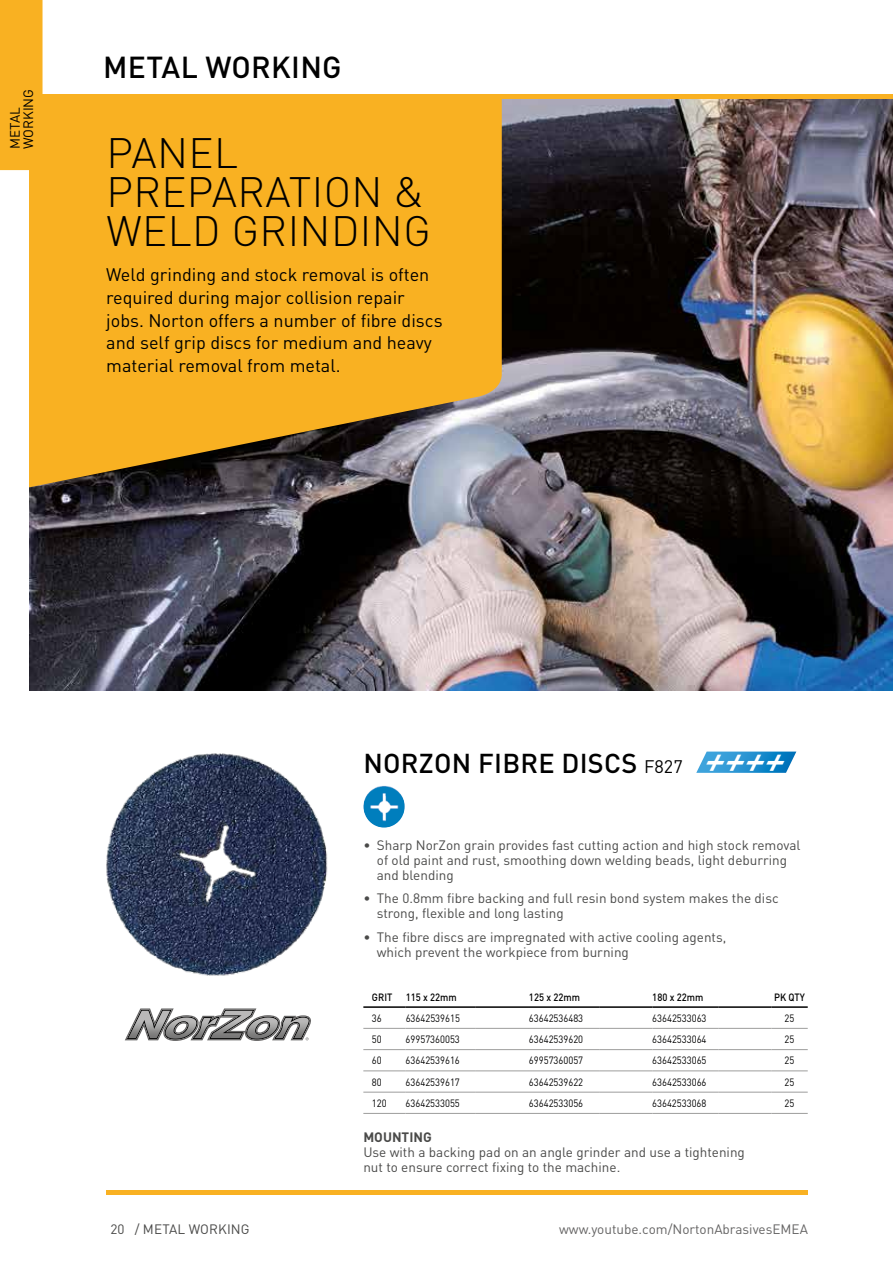
<style>
.page{position:relative;width:893px;height:1263px;background:#fff}
.page>*{position:absolute;margin:0;border:0;box-sizing:border-box;transform-origin:0 0}
.t1{font:300 42px/39px "DIN Pro";letter-spacing:.01em;color:#000}
.t2{font:italic 500 37.65px "DIN Pro";color:#fff}
.t3{font:500 30px "DIN Pro";letter-spacing:.01em;color:#000}
.t4{font:500 27px "DIN Pro";letter-spacing:.01em;color:#000}
.t5{font:18px/22.5px "DIN Pro";color:#000}
.t6{font:13.5px/15px "DIN Pro";color:#4a4a49}
.t7{font:13.5px "DIN Pro";color:#646363}
.t8{font:13.5px/13.5px "DIN Pro";color:#000}
.t9{font:700 13.5px "DIN Pro";color:#4a4a49}
.t10{font:10.5px "DIN Pro";color:#000;scale:.9 1}
.t11{font:500 10.5px "DIN Pro";color:#000;scale:.9 1}
.s1{font-weight:400;font-size:18px}
</style>
<div class="page">
<hr style="left:106px;top:1191px;width:702px;height:4px;background:#f9b122">
<img style="left:30px;top:99px;width:863px;height:592px">
<svg style="left:30px;top:99px;width:472px;height:392px;background:#e4a52a"></svg>
<hr style="left:43px;top:95px;width:850px;height:4px;background:#f9b122">
<hr style="left:363px;top:1006px;width:43px;height:2px;background:#000">
<hr style="left:406px;top:1006px;width:70px;height:2px;background:#000">
<hr style="left:476px;top:1006px;width:53px;height:2px;background:#000">
<hr style="left:529px;top:1006px;width:70px;height:2px;background:#000">
<hr style="left:599px;top:1006px;width:53px;height:2px;background:#000">
<hr style="left:652px;top:1006px;width:66px;height:2px;background:#000">
<hr style="left:718px;top:1006px;width:53px;height:2px;background:#000">
<hr style="left:771px;top:1006px;width:37px;height:2px;background:#000">
<hr style="left:363px;top:1028px;width:43px;height:1px;background:#9d9d9c">
<hr style="left:406px;top:1028px;width:70px;height:1px;background:#9d9d9c">
<hr style="left:476px;top:1028px;width:53px;height:1px;background:#9d9d9c">
<hr style="left:529px;top:1028px;width:70px;height:1px;background:#9d9d9c">
<hr style="left:599px;top:1028px;width:53px;height:1px;background:#9d9d9c">
<hr style="left:652px;top:1028px;width:66px;height:1px;background:#9d9d9c">
<hr style="left:718px;top:1028px;width:53px;height:1px;background:#9d9d9c">
<hr style="left:771px;top:1028px;width:37px;height:1px;background:#9d9d9c">
<hr style="left:363px;top:1049px;width:43px;height:1px;background:#9d9d9c">
<hr style="left:406px;top:1049px;width:70px;height:1px;background:#9d9d9c">
<hr style="left:476px;top:1049px;width:53px;height:1px;background:#9d9d9c">
<hr style="left:529px;top:1049px;width:70px;height:1px;background:#9d9d9c">
<hr style="left:599px;top:1049px;width:53px;height:1px;background:#9d9d9c">
<hr style="left:652px;top:1049px;width:66px;height:1px;background:#9d9d9c">
<hr style="left:718px;top:1049px;width:53px;height:1px;background:#9d9d9c">
<hr style="left:771px;top:1049px;width:37px;height:1px;background:#9d9d9c">
<hr style="left:363px;top:1070px;width:43px;height:1px;background:#9d9d9c">
<hr style="left:406px;top:1070px;width:70px;height:1px;background:#9d9d9c">
<hr style="left:476px;top:1070px;width:53px;height:1px;background:#9d9d9c">
<hr style="left:529px;top:1070px;width:70px;height:1px;background:#9d9d9c">
<hr style="left:599px;top:1070px;width:53px;height:1px;background:#9d9d9c">
<hr style="left:652px;top:1070px;width:66px;height:1px;background:#9d9d9c">
<hr style="left:718px;top:1070px;width:53px;height:1px;background:#9d9d9c">
<hr style="left:771px;top:1070px;width:37px;height:1px;background:#9d9d9c">
<hr style="left:363px;top:1092px;width:43px;height:1px;background:#9d9d9c">
<hr style="left:406px;top:1092px;width:70px;height:1px;background:#9d9d9c">
<hr style="left:476px;top:1092px;width:53px;height:1px;background:#9d9d9c">
<hr style="left:529px;top:1092px;width:70px;height:1px;background:#9d9d9c">
<hr style="left:599px;top:1092px;width:53px;height:1px;background:#9d9d9c">
<hr style="left:652px;top:1092px;width:66px;height:1px;background:#9d9d9c">
<hr style="left:718px;top:1092px;width:53px;height:1px;background:#9d9d9c">
<hr style="left:771px;top:1092px;width:37px;height:1px;background:#9d9d9c">
<hr style="left:363px;top:1113px;width:43px;height:1px;background:#9d9d9c">
<hr style="left:406px;top:1113px;width:70px;height:1px;background:#9d9d9c">
<hr style="left:476px;top:1113px;width:53px;height:1px;background:#9d9d9c">
<hr style="left:529px;top:1113px;width:70px;height:1px;background:#9d9d9c">
<hr style="left:599px;top:1113px;width:53px;height:1px;background:#9d9d9c">
<hr style="left:652px;top:1113px;width:66px;height:1px;background:#9d9d9c">
<hr style="left:718px;top:1113px;width:53px;height:1px;background:#9d9d9c">
<hr style="left:771px;top:1113px;width:37px;height:1px;background:#9d9d9c">
<img style="left:363px;top:786px;width:42px;height:42px">
<img style="left:106px;top:753px;width:222px;height:223px">
<svg style="left:696px;top:751px;width:100px;height:22px;background:#3e9ed5"></svg>
<svg style="left:125px;top:1008px;width:186px;height:33px"></svg>
<div style="left:0;top:0;width:43px;height:170px;background:#f9b122"></div>
<p class="t8" style="left:8px;top:149px;width:62px;rotate:-90deg">METAL<br>WORKING</p>
<h3 class="t3" style="left:103px;top:46px;width:240px">METAL WORKING</h3>
<h1 class="t1" style="left:107px;top:132px;width:326px">PANEL<br>PREPARATION &amp;<br>WELD GRINDING</h1>
<h3 class="t5" style="left:106px;top:263px;width:338px">Weld grinding and stock removal is often required during major collision repair jobs. Norton offers a number of fibre discs and self grip discs for medium and heavy material removal from metal.</h3>
<h3 class="t4" style="left:363px;top:745px;width:321px">NORZON FIBRE DISCS <span class="s1">F827</span></h3>
<h2 class="t2" style="left:700px;top:733px;width:105px">++++</h2>
<p class="t6" style="left:377px;top:837px;width:425px;text-indent:-14px">• Sharp NorZon grain provides fast cutting action and high stock removal of old paint and rust, smoothing down welding beads, light deburring and blending</p>
<p class="t6" style="left:377px;top:890px;width:403px;text-indent:-14px">• The 0.8mm fibre backing and full resin bond system makes the disc strong, flexible and long lasting</p>
<p class="t6" style="left:377px;top:929px;width:351px;text-indent:-14px">• The fibre discs are impregnated with active cooling agents, which prevent the workpiece from burning</p>
<p class="t11" style="left:372px;top:990px;width:96px">GRIT 115 x 22mm</p>
<p class="t11" style="left:529px;top:990px;width:58px">125 x 22mm</p>
<p class="t11" style="left:652px;top:990px;width:58px">180 x 22mm</p>
<p class="t11" style="left:774px;top:990px;width:36px">PK QTY</p>
<p class="t10" style="left:372px;top:1011px;width:12px">36</p>
<p class="t10" style="left:406px;top:1011px;width:62px">63642539615</p>
<p class="t10" style="left:529px;top:1011px;width:62px">63642536483</p>
<p class="t10" style="left:652px;top:1011px;width:62px">63642533063</p>
<p class="t10" style="left:785px;top:1011px;width:12px">25</p>
<p class="t10" style="left:372px;top:1032px;width:12px">50</p>
<p class="t10" style="left:406px;top:1032px;width:62px">69957360053</p>
<p class="t10" style="left:529px;top:1032px;width:62px">63642539620</p>
<p class="t10" style="left:652px;top:1032px;width:62px">63642533064</p>
<p class="t10" style="left:785px;top:1032px;width:12px">25</p>
<p class="t10" style="left:372px;top:1053px;width:12px">60</p>
<p class="t10" style="left:406px;top:1053px;width:62px">63642539616</p>
<p class="t10" style="left:529px;top:1053px;width:62px">69957360057</p>
<p class="t10" style="left:652px;top:1053px;width:62px">63642533065</p>
<p class="t10" style="left:785px;top:1053px;width:12px">25</p>
<p class="t10" style="left:372px;top:1074px;width:12px">80</p>
<p class="t10" style="left:406px;top:1074px;width:62px">63642539617</p>
<p class="t10" style="left:529px;top:1074px;width:62px">63642539622</p>
<p class="t10" style="left:652px;top:1074px;width:62px">63642533066</p>
<p class="t10" style="left:785px;top:1074px;width:12px">25</p>
<p class="t10" style="left:372px;top:1096px;width:18px">120</p>
<p class="t10" style="left:406px;top:1096px;width:62px">63642533055</p>
<p class="t10" style="left:529px;top:1096px;width:62px">63642533056</p>
<p class="t10" style="left:652px;top:1096px;width:62px">63642533068</p>
<p class="t10" style="left:784px;top:1096px;width:12px">25</p>
<p class="t9" style="left:363px;top:1128px;width:70px">MOUNTING</p>
<p class="t6" style="left:363px;top:1144px;width:383px">Use with a backing pad on an angle grinder and use a tightening nut to ensure correct fixing to the machine.</p>
<p class="t6" style="left:111px;top:1221px;width:141px">20 / METAL WORKING</p>
<p class="t7" style="left:559px;top:1220px;width:250px">www.youtube.com/NortonAbrasivesEMEA</p>
</div>
